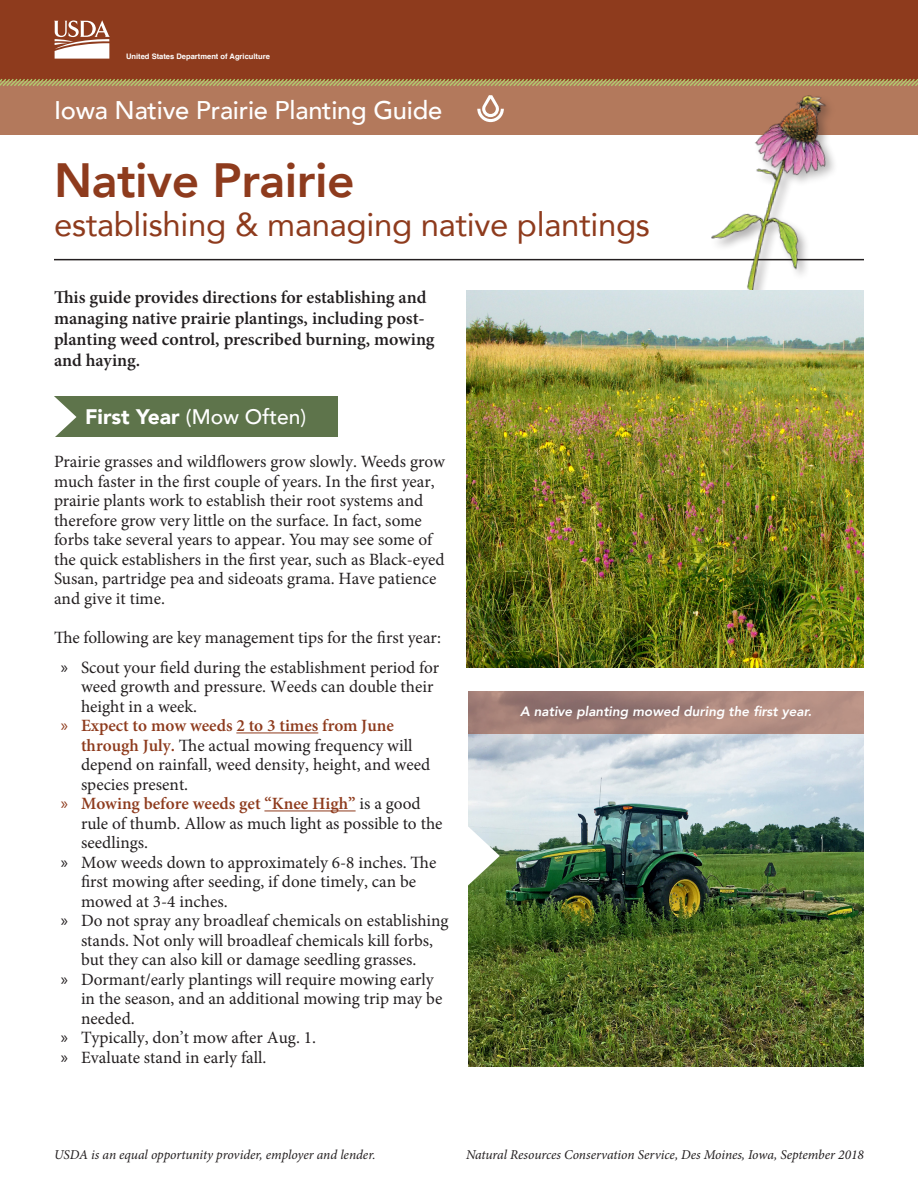
<style>
.page{position:relative;width:918px;height:1188px;background:#fff}
.page>*{position:absolute;margin:0;border:0;box-sizing:border-box;transform-origin:0 0}
.t1{font:800 48px "Avenir";letter-spacing:-.01em;color:#8e3b1d}
.t2{font:33px "Avenir";letter-spacing:-.01em;color:#8e3b1d}
.t3{font:500 25.5px "Avenir";letter-spacing:-.01em;color:#fff}
.t4{font:900 21px "Avenir";color:#fff}
.t5{font:600 18px/21px "Minion Pro";color:#231f20}
.t6{font:17.25px/19.5px "Minion Pro";color:#231f20}
.t7{font:italic 13.5px "Minion Pro";letter-spacing:-.005em;color:#231f20}
.t8{font:italic 800 13.5px "Avenir";color:#fff}
.t9{font:700 7.5px "Helvetica";color:#fff}
.s1{font-weight:500}
.s2{font-weight:400}
.s3{font-family:"Myriad Pro"}
.s4{font-family:"Myriad Pro";color:#8e3b1d}
.s5{font-weight:600;color:#8e3b1d}
</style>
<div class="page">
<div style="left:0;top:43px;width:918px;height:92px;background:#b3795c"></div>
<div style="left:0;top:0;width:918px;height:81px;background:#8e3b1d"></div>
<svg style="left:54px;top:20px;width:56px;height:39px"></svg>
<hr style="left:54px;top:259px;width:810px;height:1px;background:#231f20">
<svg style="left:477px;top:95px;width:27px;height:27px"></svg>
<img style="left:701px;top:95px;width:137px;height:195px">
<img style="left:467px;top:290px;width:397px;height:377px">
<svg style="left:0;top:79px;width:918px;height:7px"></svg>
<img style="left:468px;top:734px;width:396px;height:333px">
<svg style="left:468px;top:692px;width:396px;height:42px;background:#a7837b"></svg>
<svg style="left:468px;top:825px;width:32px;height:62px"></svg>
<hr style="left:236px;top:733px;width:82px;height:1px;background:#8e3b1d">
<hr style="left:264px;top:811px;width:92px;height:1px;background:#8e3b1d">
<div style="left:54px;top:396px;width:284px;height:40px;background:#5e744b"></div>
<svg style="left:54px;top:396px;width:22px;height:41px"></svg>
<p class="t9" style="left:126px;top:50px;width:145px">United States Department of Agriculture</p>
<p class="t3" style="left:54px;top:88px;width:390px">Iowa Native Prairie Planting Guide</p>
<p class="t1" style="left:54px;top:142px;width:302px">Native Prairie</p>
<p class="t2" style="left:54px;top:198px;width:597px">establishing &amp; managing native plantings</p>
<p class="t5" style="left:54px;top:287px;width:382px">This guide provides directions for establishing and managing native prairie plantings, including post&shy;planting weed control, prescribed burning, mowing and haying.</p>
<p class="t4" style="left:85px;top:398px;width:223px">First Year <span class="s1">(Mow Often</span><span class="s2">)</span></p>
<p class="t6" style="left:54px;top:452px;width:393px">Prairie grasses and wildflowers grow slowly. Weeds grow much faster in the first couple of years. In the first year, prairie plants work to establish their root systems and therefore grow very little on the surface. In fact, some forbs take several years to appear. You may see some of the quick establishers in the first year, such as Black-eyed Susan, partridge pea and sideoats grama. Have patience and give it time.</p>
<p class="t6" style="left:54px;top:628px;width:389px">The following are key management tips for the first year:</p>
<p class="t6" style="left:81px;top:658px;width:360px;text-indent:-20px"><span class="s3">»</span> Scout your field during the establishment period for weed growth and pressure. Weeds can double their height in a week.</p>
<p class="t6" style="left:81px;top:716px;width:351px;text-indent:-20px"><span class="s4">»</span> <span class="s5">Expect to mow weeds 2 to 3 times from June through July.</span> The actual mowing frequency will depend on rainfall, weed density, height, and weed species present.</p>
<p class="t6" style="left:81px;top:794px;width:363px;text-indent:-20px"><span class="s4">»</span> <span class="s5">Mowing before weeds get “Knee High”</span> is a good rule of thumb. Allow as much light as possible to the seedlings.</p>
<p class="t6" style="left:81px;top:853px;width:357px;text-indent:-20px"><span class="s3">»</span> Mow weeds down to approximately 6-8 inches. The first mowing after seeding, if done timely, can be mowed at 3-4 inches.</p>
<p class="t6" style="left:81px;top:911px;width:369px;text-indent:-20px"><span class="s3">»</span> Do not spray any broadleaf chemicals on establishing stands. Not only will broadleaf chemicals kill forbs, but they can also kill or damage seedling grasses.</p>
<p class="t6" style="left:81px;top:970px;width:363px;text-indent:-20px"><span class="s3">»</span> Dormant/early plantings will require mowing early in the season, and an additional mowing trip may be needed.</p>
<p class="t6" style="left:61px;top:1028px;width:257px"><span class="s3">»</span> Typically, don’t mow after Aug. 1.</p>
<p class="t6" style="left:61px;top:1048px;width:207px"><span class="s3">»</span> Evaluate stand in early fall.</p>
<p class="t8" style="left:520px;top:703px;width:293px">A native planting mowed during the first year.</p>
<p class="t7" style="left:54px;top:1146px;width:323px">USDA is an equal opportunity provider, employer and lender.</p>
<p class="t7" style="left:466px;top:1146px;width:399px">Natural Resources Conservation Service, Des Moines, Iowa, September 2018</p>
</div>
